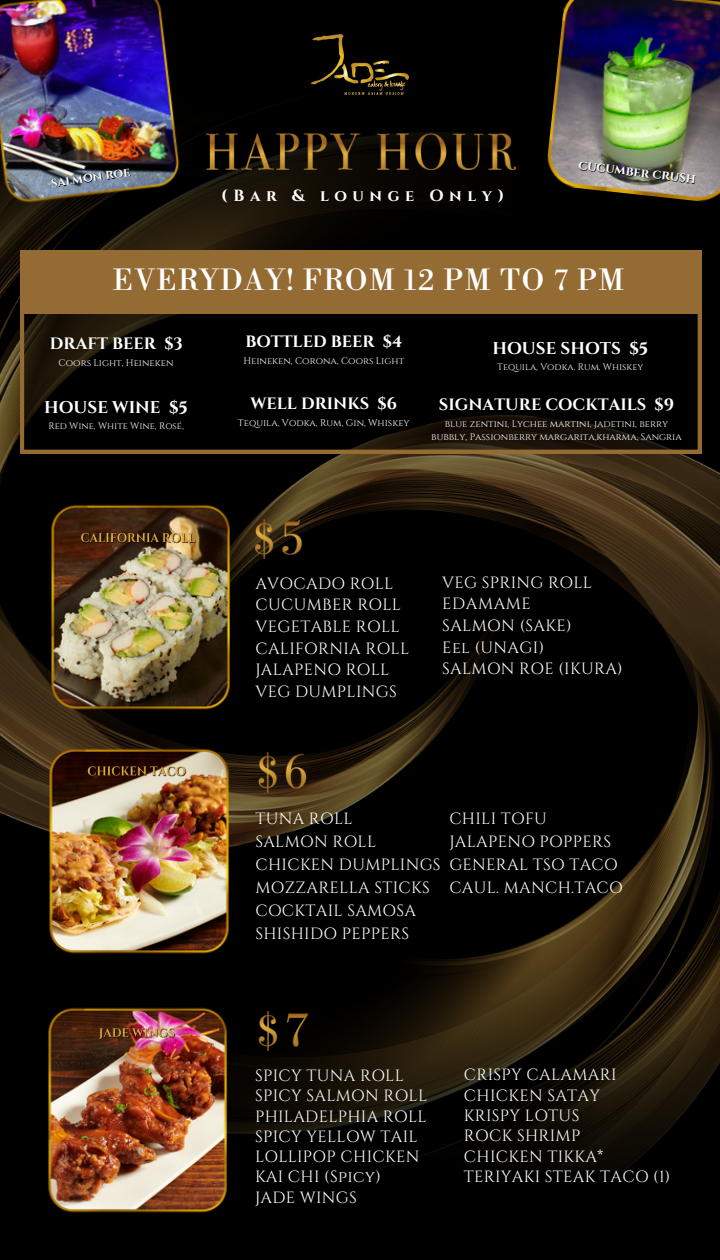
<style>
.page{position:relative;width:720px;height:1260px;background:#fff}
.page>*{position:absolute;margin:0;border:0;box-sizing:border-box;transform-origin:0 0}
.t1{font:28.5px "Libre Bodoni";letter-spacing:.065em;color:#fff}
.t2{font:700 17px "Cinzel";color:#fff}
.t3{font:700 16.5px "Cinzel";color:#fff}
.t4{font:16.25px/20.2px "Cinzel";letter-spacing:.02em;color:#fff}
.t5{font:700 16.25px "Cinzel";letter-spacing:.345em;color:#fff}
.t6{font:700 13px "Cinzel";color:#fff}
.t7{font:700 12.5px "Cinzel";color:#fff}
.t8{font:9.5px/13.2px "Cinzel";color:#fff;text-align:center}
.t9{font:9.25px "Cinzel";color:#fff}
</style>
<div class="page">
<img style="left:256px;top:415px;width:464px;height:524px">
<img style="left:0;top:939px;width:720px;height:321px">
<img style="left:0;top:362px;width:511px;height:487px">
<img style="left:0;top:81px;width:720px;height:281px">
<svg style="left:20px;top:251px;width:681px;height:202px;background:#0b0703"></svg>
<div style="left:23px;top:251px;width:675px;height:62px;background:#946b33"></div>
<div style="left:0;top:0;width:720px;height:81px;background:#000"></div>
<img style="left:311px;top:34px;width:98px;height:60px">
<img style="left:211px;top:134px;width:305px;height:36px">
<img style="left:23px;top:491px;width:235px;height:230px">
<img style="left:255px;top:519px;width:66px;height:40px">
<img style="left:22px;top:735px;width:234px;height:231px">
<img style="left:255px;top:753px;width:66px;height:39px">
<img style="left:20px;top:994px;width:235px;height:231px">
<img style="left:255px;top:1011px;width:62px;height:39px">
<img style="left:0;top:0;width:211px;height:220px">
<img style="left:545px;top:0;width:175px;height:204px">
<img style="left:78px;top:530px;width:121px;height:17px">
<img style="left:85px;top:764px;width:105px;height:17px">
<img style="left:97px;top:1025px;width:82px;height:18px">
<p class="t7" style="left:50px;top:175px;width:81px;rotate:-8deg">salmon roe</p>
<p class="t5" style="left:221px;top:185px;width:285px">(Bar &amp; lounge Only)</p>
<h2 class="t6" style="left:580px;top:156px;width:119px;rotate:7deg">cucumber crush</h2>
<p class="t1" style="left:113px;top:264px;width:513px">EVERYDAY! FROM 12 PM TO 7 PM</p>
<p class="t3" style="left:50px;top:333px;width:134px">DRAFT BEER $3</p>
<p class="t8" style="left:59px;top:357px;width:116px">Coors Light, Heineken</p>
<h5 class="t2" style="left:44px;top:397px;width:145px">HOUSE WINE $5</h5>
<p class="t9" style="left:48px;top:420px;width:137px">Red Wine, White Wine, Rosé,</p>
<h5 class="t3" style="left:245px;top:331px;width:158px">BOTTLED BEER $4</h5>
<p class="t8" style="left:243px;top:355px;width:162px">Heineken, Corona, Coors Light</p>
<p class="t3" style="left:251px;top:393px;width:148px">WELL DRINKS $6</p>
<p class="t8" style="left:238px;top:417px;width:173px">Tequila, Vodka, Rum, Gin, Whiskey</p>
<h1 class="t2" style="left:492px;top:337px;width:157px">HOUSE SHOTS $5</h1>
<p class="t9" style="left:497px;top:361px;width:148px">Tequila, Vodka, Rum, Whiskey</p>
<p class="t3" style="left:439px;top:394px;width:237px">SIGNATURE COCKTAILS $9</p>
<h3 class="t8" style="left:431px;top:417px;width:252px">blue zentini, Lychee martini, jadetini, berry bubbly, Passionberry margarita,kharma, Sangria</h3>
<p class="t4" style="left:255px;top:573px;width:155px;line-height:21.8px">AVOCADO ROLL<br>CUCUMBER ROLL<br>VEGETABLE ROLL<br>CALIFORNIA ROLL<br>JALAPENO ROLL<br>VEG DUMPLINGS</p>
<p class="t4" style="left:442px;top:572px;width:182px;line-height:21.8px">VEG SPRING ROLL<br>EDAMAME<br>SALMON (SAKE)<br>Eel (UNAGI)<br>SALMON ROE (IKURA)</p>
<p class="t4" style="left:255px;top:808px;width:187px;line-height:23px">TUNA ROLL<br>SALMON ROLL<br>CHICKEN DUMPLINGS<br>MOZZARELLA STICKS<br>COCKTAIL SAMOSA</p>
<p class="t4" style="left:255px;top:924px;width:155px">SHISHIDO PEPPERS</p>
<p class="t4" style="left:449px;top:808px;width:175px;line-height:23px">CHILI TOFU<br>JALAPENO POPPERS<br>GENERAL TSO TACO<br>CAUL. MANCH.TACO</p>
<p class="t4" style="left:255px;top:1066px;width:174px">SPICY TUNA ROLL<br>SPICY SALMON ROLL<br>PHILADELPHIA ROLL<br>SPICY YELLOW TAIL<br>LOLLIPOP CHICKEN<br>KAI CHI (Spicy)<br>JADE WINGS</p>
<p class="t4" style="left:464px;top:1065px;width:154px">CRISPY CALAMARI<br>CHICKEN SATAY<br>KRISPY LOTUS<br>ROCK SHRIMP<br>CHICKEN TIKKA*</p>
<p class="t4" style="left:464px;top:1167px;width:208px">TERIYAKI STEAK TACO (1)</p>
</div>
